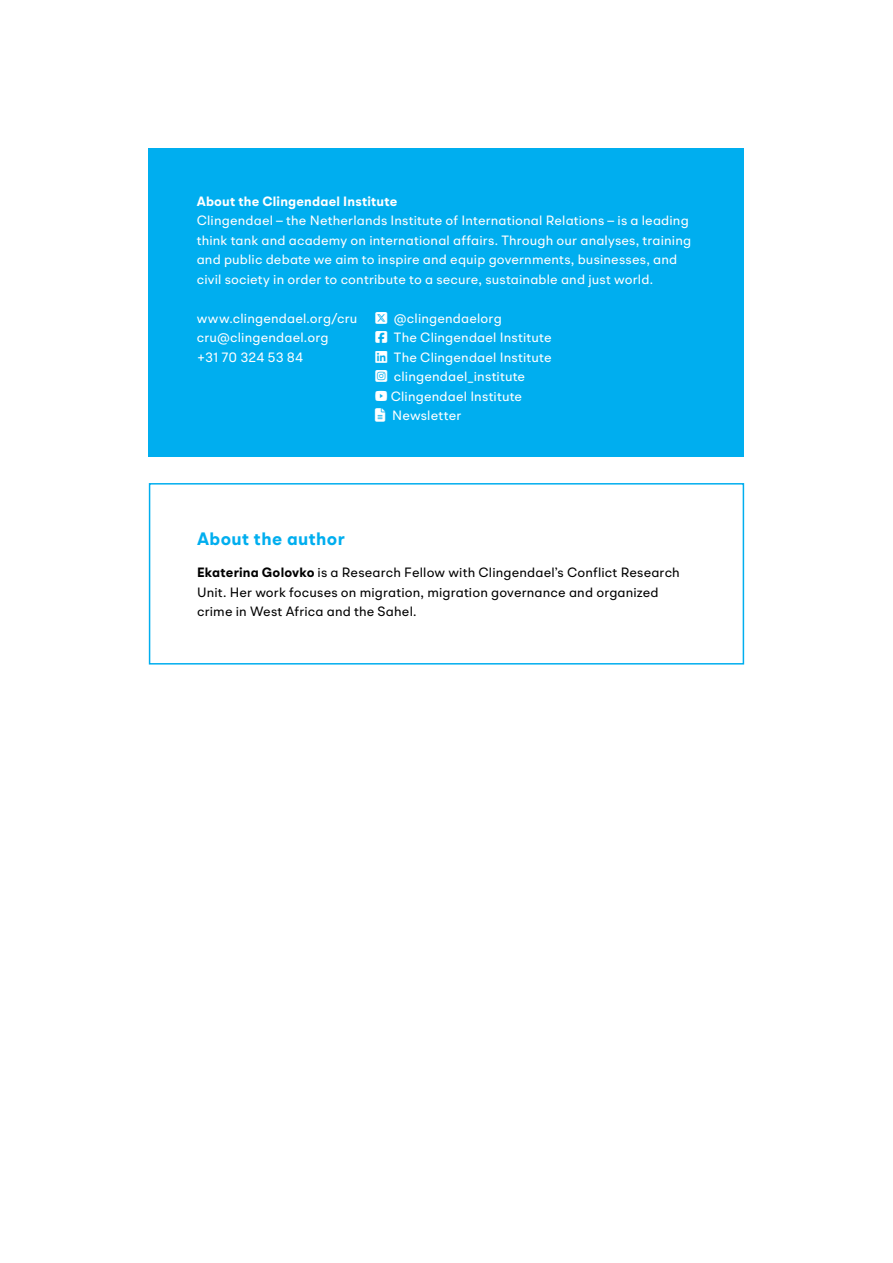
<style>
.page{position:relative;width:893px;height:1263px;background:#fff}
.page>*{position:absolute;margin:0;border:0;box-sizing:border-box;transform-origin:0 0}
.t1{font:700 18px "BR Omega";letter-spacing:.02em;color:#00aeef}
.t2{font:13.5px/19.5px "BR Omega";letter-spacing:.01em;color:#fff}
.t3{font:13.5px/19.5px "BR Omega";letter-spacing:.01em;color:#000}
.t4{font:700 13.5px "BR Omega";letter-spacing:.015em;color:#fff}
.s1{font-weight:700}
</style>
<div class="page">
<div style="left:149px;top:149px;width:595px;height:308px;background:#00aeef"></div>
<div style="left:149px;top:483px;width:595px;height:181px;border:2px solid #00aeef"></div>
<p class="t4" style="left:197px;top:192px;width:202px">About the Clingendael Institute</p>
<p class="t2" style="left:197px;top:210px;width:496px">Clingendael – the Netherlands Institute of International Relations – is a leading think tank and academy on international affairs. Through our analyses, training and public debate we aim to inspire and equip governments, businesses, and civil society in order to contribute to a secure, sustainable and just world.</p>
<p class="t2" style="left:197px;top:308px;width:162px">www.clingendael.org/cru</p>
<p class="t2" style="left:394px;top:308px;width:109px">@clingendaelorg</p>
<p class="t2" style="left:197px;top:327px;width:133px">cru@clingendael.org</p>
<p class="t2" style="left:394px;top:327px;width:159px">The Clingendael Institute</p>
<p class="t2" style="left:197px;top:347px;width:108px">+31 70 324 53 84</p>
<p class="t2" style="left:394px;top:347px;width:159px">The Clingendael Institute</p>
<p class="t2" style="left:394px;top:366px;width:133px">clingendael_institute</p>
<p class="t2" style="left:391px;top:386px;width:133px">Clingendael Institute</p>
<p class="t2" style="left:392px;top:405px;width:71px">Newsletter</p>
<h2 class="t1" style="left:197px;top:527px;width:149px">About the author</h2>
<p class="t3" style="left:197px;top:563px;width:484px"><span class="s1">Ekaterina Golovko</span> is a Research Fellow with Clingendael’s Conflict Research<br>Unit. Her work focuses on migration, migration governance and organized crime in West Africa and the Sahel.</p>
</div>
